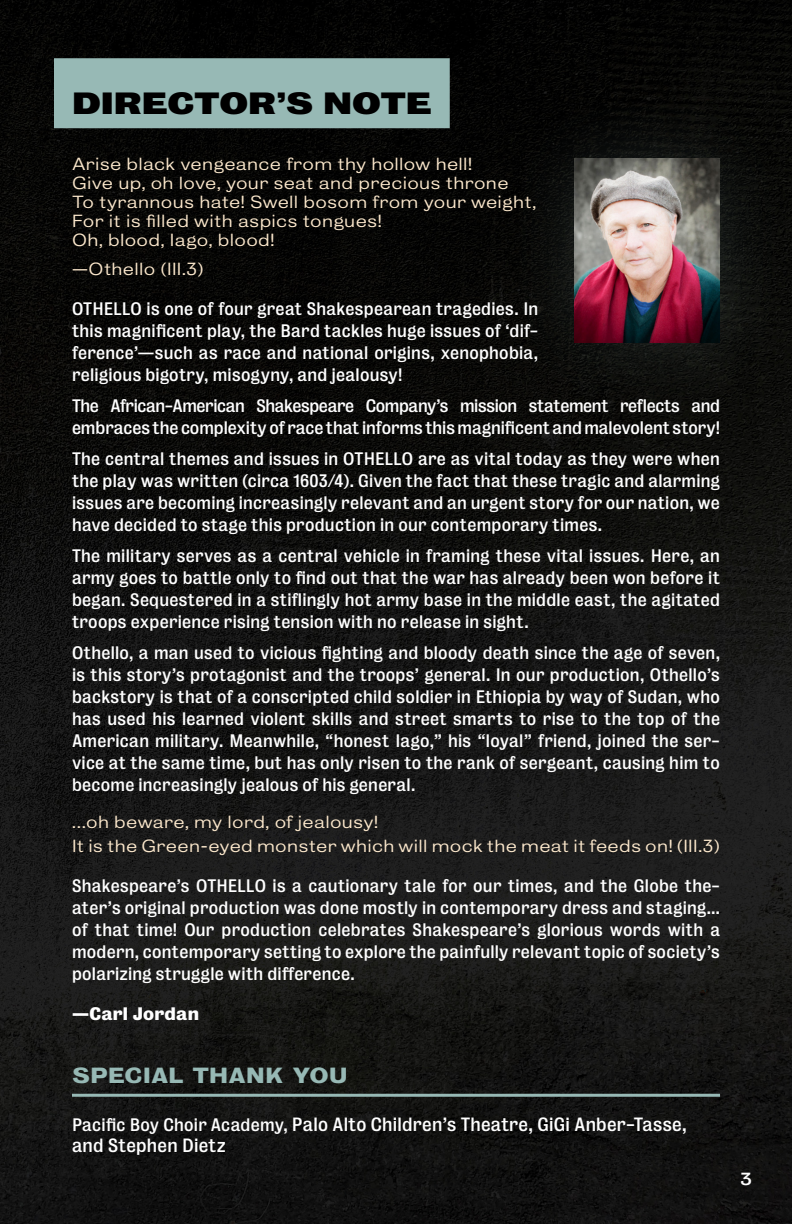
<style>
.page{position:relative;width:792px;height:1224px;background:#fff}
.page>*{position:absolute;margin:0;border:0;box-sizing:border-box;transform-origin:0 0}
.Headings{font:900 28px "Bureau Grot Wide";color:#000}
.Subheadings_2{font:700 20px "Bureau Grot Wide";letter-spacing:-.005em;color:#97b9b5}
.Staff_List_-_Names{font:17.6px/21px "Bureau Grot";letter-spacing:.015em;color:#fff}
.t1{font:16.4px/22px "Bureau Grot";letter-spacing:.015em;color:#fff;text-align:justify}
.t2{font:16.4px/22px "Bureau Grot";letter-spacing:-.015em;color:#fff}
.t3{font:700 16.4px "Bureau Grot";letter-spacing:.015em;color:#fff}
.Pull_Quotes{font:300 16px "Bureau Grot Wide";letter-spacing:.02em;color:#fce8cc}
.Subheadings{font:300 16px "Bureau Grot Wide";letter-spacing:.02em;color:#fce8cc}
.Pull_Quotes-2{font:16px "Bureau Grot Wide";color:#fff}
.s1{font-size:16.4px}
</style>
<div class="page">
<img style="left:0;top:0;width:792px;height:1224px">
<div style="left:54px;top:58px;width:396px;height:70px;background:#97b9b5"></div>
<div style="left:499px;top:84px;width:293px;height:334px;background:#0c0c0a"></div>
<img style="left:574px;top:158px;width:146px;height:185px">
<hr style="left:72px;top:1094px;width:648px;height:3px;background:#97b9b5">
<p class="Headings" style="left:72px;top:86px;width:361px">DIRECTOR’S NOTE</p>
<p class="Pull_Quotes" style="left:72px;top:154px;width:402px">Arise black vengeance from thy hollow hell!</p>
<p class="Pull_Quotes" style="left:72px;top:173px;width:438px">Give up, oh love, your seat and precious throne</p>
<p class="Pull_Quotes" style="left:72px;top:192px;width:466px">To tyrannous hate! Swell bosom from your weight,</p>
<p class="Pull_Quotes" style="left:72px;top:212px;width:311px">For it is filled with aspics tongues!</p>
<p class="Pull_Quotes" style="left:72px;top:231px;width:204px">Oh, blood, Iago, blood!</p>
<p class="Subheadings" style="left:72px;top:260px;width:133px">—Othello (III.3)</p>
<p class="t1" style="left:72px;top:298px;width:468px">OTHELLO is one of four great Shakespearean tragedies. In this magnificent play, the Bard tackles huge issues of ‘dif&shy;ference’—such as race and national origins, xenophobia, religious bigotry, misogyny, and jealousy!</p>
<p class="t2" style="left:72px;top:395px;width:650px">The African-American Shakespeare Company’s mission statement reflects and embraces the complexity of race that informs this magnificent and malevolent story!</p>
<p class="t1" style="left:72px;top:448px;width:650px">The central themes and issues in OTHELLO are as vital today as they were when the play was written (circa 1603/4). Given the fact that these tragic and alarming issues are becoming increasingly relevant and an urgent story for our nation, we have decided to stage this production in our contemporary times.</p>
<p class="t1" style="left:72px;top:545px;width:650px">The military serves as a central vehicle in framing these vital issues. Here, an army goes to battle only to find out that the war has already been won before it began. Sequestered in a stiflingly hot army base in the middle east, the agitated troops experience rising tension with no release in sight.</p>
<p class="t1" style="left:72px;top:642px;width:650px">Othello, a man used to vicious fighting and bloody death since the age of seven, is this story’s protagonist and the troops’ general. In our production, Othello’s backstory is that of a conscripted child soldier in Ethiopia by way of Sudan, who has used his learned violent skills and street smarts to rise to the top of the American military. Meanwhile, “honest Iago,” his “loyal” friend, joined the ser&shy;vice at the same time, but has only risen to the rank of sergeant, causing him to become increasingly jealous of his general.</p>
<p class="Pull_Quotes" style="left:72px;top:813px;width:307px">…oh beware, my lord, of jealousy!</p>
<p class="Pull_Quotes" style="left:72px;top:837px;width:649px">It is the Green-eyed monster which will mock the meat it feeds on! (III.3)</p>
<p class="t1" style="left:72px;top:875px;width:650px">Shakespeare’s OTHELLO is a cautionary tale for our times, and the Globe the&shy;ater’s original production was done mostly in contemporary dress and staging… of that time! Our production celebrates Shakespeare’s glorious words with a modern, contemporary setting to explore the painfully relevant topic of society’s polarizing struggle with difference.</p>
<p class="t3" style="left:72px;top:1004px;width:129px">—Carl Jordan</p>
<p class="Subheadings_2" style="left:72px;top:1063px;width:277px">SPECIAL THANK YOU</p>
<p class="Staff_List_-_Names" style="left:72px;top:1114px;width:616px"><span class="s1">Pacific Boy Choir Academy,</span> Palo Alto Children’s Theatre, GiGi Anber-Tasse, and Stephen Dietz</p>
<p class="Pull_Quotes-2" style="left:740px;top:1169px;width:13px">3</p>
</div>
